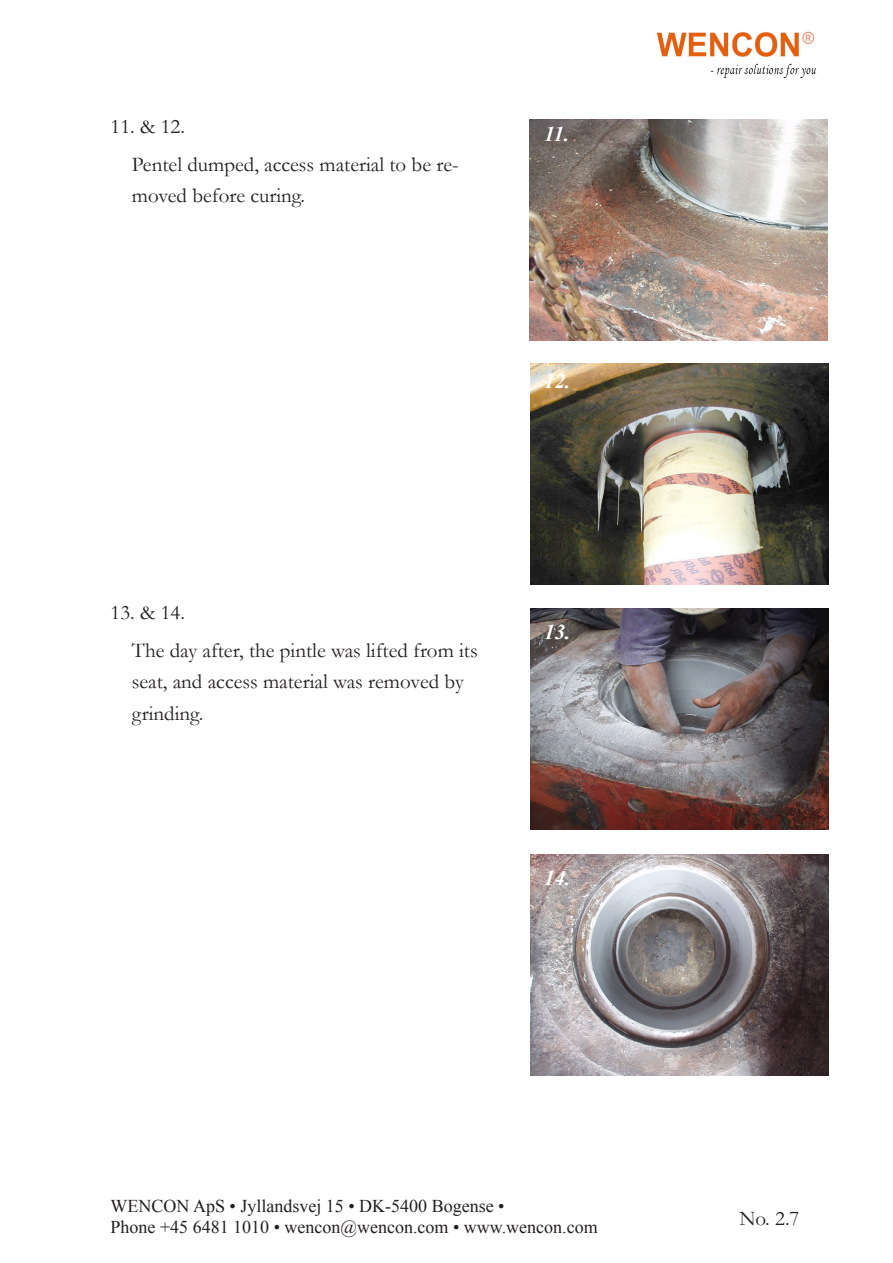
<style>
.page{position:relative;width:893px;height:1263px;background:#fff}
.page>*{position:absolute;margin:0;border:0;box-sizing:border-box;transform-origin:0 0}
.Brødtekst_indryk{font:21px/31.5px "Garamond";color:#231f20}
.Brødtekst_bold_kursi{font:italic 700 21px "Times New Roman";color:#fff}
.t1{font:18px/21.6px "Times New Roman";color:#231f20}
</style>
<div class="page">
<img style="left:656px;top:31px;width:160px;height:47px">
<img style="left:529px;top:119px;width:298px;height:221px">
<img style="left:530px;top:364px;width:298px;height:221px">
<img style="left:530px;top:609px;width:298px;height:221px">
<img style="left:530px;top:855px;width:298px;height:221px">
<p class="Brødtekst_indryk" style="left:111px;top:110px;width:76px">11. &amp; 12.</p>
<p class="Brødtekst_indryk" style="left:132px;top:148px;width:328px">Pentel dumped, access material to be re&shy;moved before curing.</p>
<p class="Brødtekst_bold_kursi" style="left:544px;top:120px;width:27px">11.</p>
<p class="Brødtekst_bold_kursi" style="left:544px;top:367px;width:28px">12.</p>
<p class="Brødtekst_indryk" style="left:111px;top:596px;width:76px">13. &amp; 14.</p>
<p class="Brødtekst_indryk" style="left:132px;top:634px;width:347px">The day after, the pintle was lifted from its seat, and access material was removed by grinding.</p>
<p class="Brødtekst_bold_kursi" style="left:544px;top:617px;width:28px">13.</p>
<p class="Brødtekst_bold_kursi" style="left:544px;top:863px;width:28px">14.</p>
<p class="t1" style="left:111px;top:1194px;width:489px">WENCON ApS • Jyllandsvej 15 • DK-5400 Bogense •<br>Phone +45 6481 1010 • wencon@wencon.com • www.wencon.com</p>
<p class="Brødtekst_indryk" style="left:739px;top:1202px;width:61px">No. 2.7</p>
</div>
